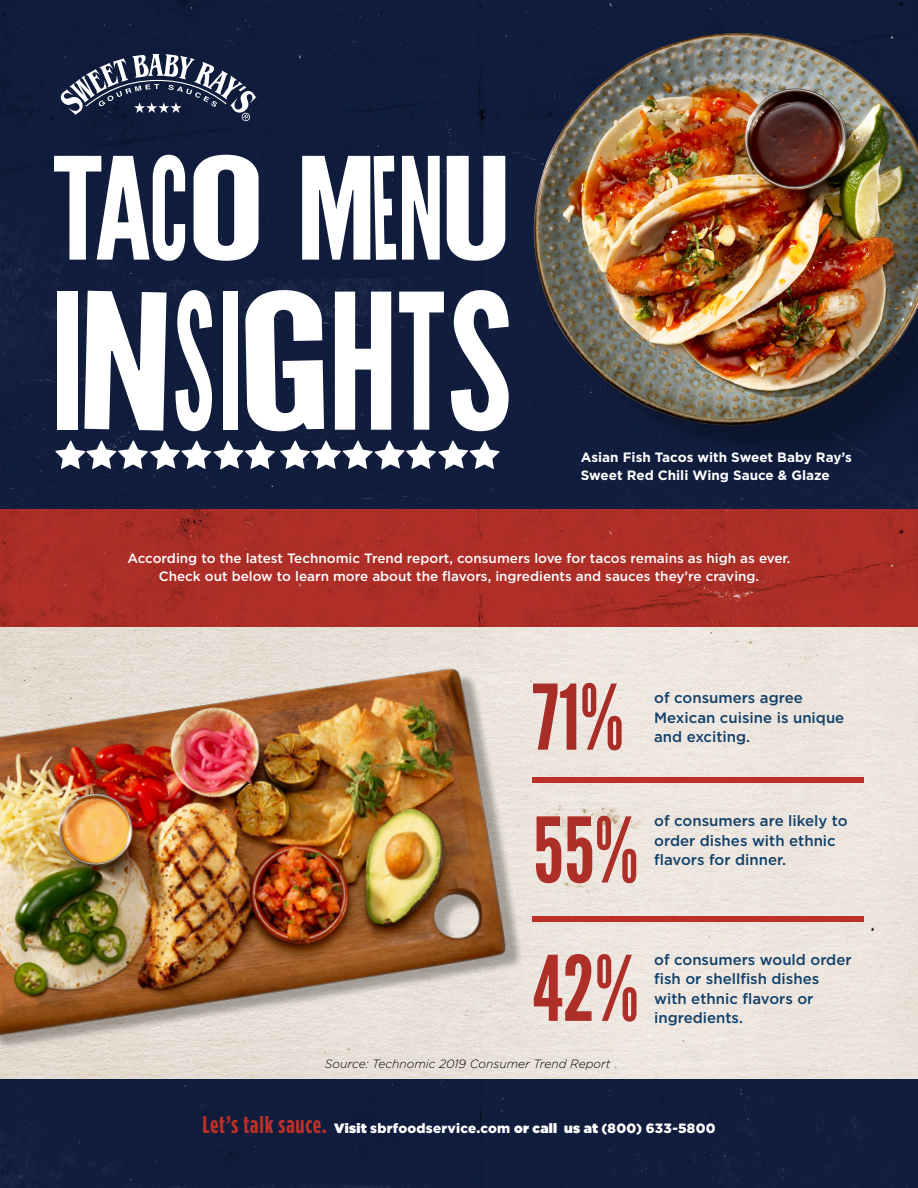
<style>
.page{position:relative;width:918px;height:1188px;background:#fff}
.page>*{position:absolute;margin:0;border:0;box-sizing:border-box;transform-origin:0 0}
.t1{font:90px "League Gothic";color:#ae2f27}
.t2{font:90px "League Gothic";color:#a72d26}
.t3{font:500 15px/19.5px "Gotham";color:#114069}
.t4{font:500 13.5px/18px "Gotham";color:#fff;text-align:center}
.t5{font:900 13.5px "Gotham";letter-spacing:.015em;color:#fff}
.t6{font:700 13.5px/18px "Gotham";color:#fff}
.t7{font:italic 300 12px "Gotham";color:#000}
.s1{font-family:"Gotham Condensed";font-weight:700;font-size:24px;color:#be3027}
.s2{font-style:inherit}
</style>
<div class="page">
<img style="left:563px;top:626px;width:355px;height:453px">
<img style="left:0;top:0;width:918px;height:626px">
<div style="left:0;top:1079px;width:918px;height:109px;background:#101d3d"></div>
<svg style="left:60px;top:54px;width:196px;height:68px;background:#404a63"></svg>
<div style="left:533px;top:777px;width:331px;height:6px;background:#be3027"></div>
<div style="left:533px;top:917px;width:331px;height:5px;background:#be3027"></div>
<img style="left:0;top:605px;width:563px;height:487px">
<img style="left:515px;top:0;width:403px;height:509px">
<svg style="left:55px;top:440px;width:445px;height:29px"></svg>
<svg style="left:54px;top:155px;width:131px;height:106px"></svg>
<svg style="left:194px;top:155px;width:65px;height:106px"></svg>
<svg style="left:302px;top:156px;width:94px;height:104px"></svg>
<svg style="left:402px;top:156px;width:38px;height:104px"></svg>
<svg style="left:447px;top:156px;width:58px;height:105px"></svg>
<div style="left:58px;top:292px;width:20px;height:138px;background:#fff"></div>
<svg style="left:84px;top:291px;width:83px;height:140px"></svg>
<svg style="left:176px;top:290px;width:36px;height:141px"></svg>
<div style="left:224px;top:292px;width:14px;height:138px;background:#fff"></div>
<svg style="left:245px;top:290px;width:79px;height:141px"></svg>
<svg style="left:335px;top:292px;width:56px;height:138px"></svg>
<svg style="left:399px;top:292px;width:45px;height:138px"></svg>
<svg style="left:451px;top:290px;width:58px;height:141px"></svg>
<p class="t6" style="left:581px;top:448px;width:273px">Asian Fish Tacos with Sweet Baby Ray’s<br>Sweet Red Chili Wing Sauce &amp; Glaze</p>
<p class="t4" style="left:127px;top:549px;width:665px">According to the latest Technomic Trend report, consumers love for tacos remains as high as ever.<br>Check out below to learn more about the flavors, ingredients and sauces they’re craving.</p>
<h1 class="t2" style="left:533px;top:666px;width:93px">71%</h1>
<p class="t3" style="left:654px;top:688px;width:192px">of consumers agree<br>Mexican cuisine is unique and exciting.</p>
<h1 class="t1" style="left:533px;top:799px;width:107px">55%</h1>
<p class="t3" style="left:654px;top:811px;width:195px">of consumers are likely to order dishes with ethnic flavors for dinner.</p>
<h1 class="t1" style="left:533px;top:937px;width:108px">42%</h1>
<p class="t3" style="left:654px;top:949px;width:199px">of consumers would order fish or shellfish dishes with ethnic flavors or ingredients.</p>
<p class="t7" style="left:325px;top:1056px;width:287px">Source: Technomic 2019 Consumer Trend Report</p>
<p class="t5" style="left:202px;top:1119px;width:515px"><span class="s1">Let’s talk sauce.</span> <span class="s2">Visit</span> sbrfoodservice.com <span class="s2">or call us at</span> (800) 633-5800</p>
</div>
